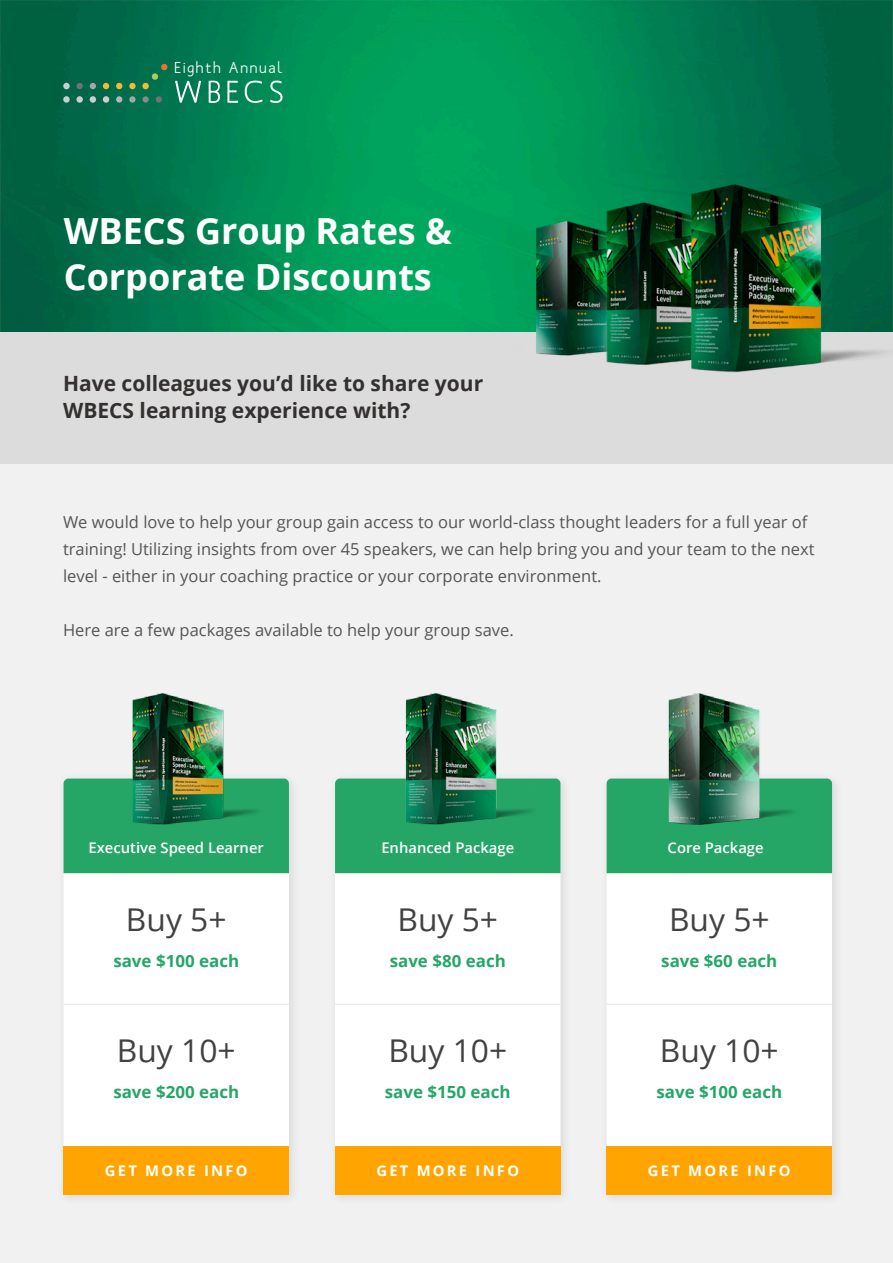
<style>
.page{position:relative;width:893px;height:1263px;background:#fff}
.page>*{position:absolute;margin:0;border:0;box-sizing:border-box;transform-origin:0 0}
.t1{font:700 36px/46.5px "Open Sans";color:#fff}
.t2{font:31.35px "Open Sans";color:#424242}
.t3{font:700 21px/27px "Open Sans";color:#343030}
.t4{font:700 16.8px "Open Sans";color:#25a667}
.t5{font:16.5px/27px "Open Sans";color:#555}
.t6{font:500 15.6px "Mank Sans";letter-spacing:.105em;color:#fff}
.t7{font:600 14.7px "Open Sans";color:#fff}
.t8{font:700 14.7px "Open Sans";letter-spacing:.15em;color:#fff}
</style>
<div class="page">
<div style="left:0;top:464px;width:893px;height:799px;background:#f1f1f1"></div>
<div style="left:0;top:332px;width:893px;height:132px;background:#dcdcdc"></div>
<img style="left:0;top:0;width:893px;height:332px">
<div style="left:116px;top:96px;width:6px;height:7px;background:#b6b6b6;border-radius:50%"></div>
<svg style="left:63px;top:96px;width:7px;height:7px"></svg>
<div style="left:76px;top:96px;width:7px;height:7px;background:#cdcdcd;border-radius:50%"></div>
<div style="left:90px;top:96px;width:6px;height:7px;background:#cdcdcd;border-radius:50%"></div>
<div style="left:103px;top:96px;width:6px;height:7px;background:#cdcdcd;border-radius:50%"></div>
<div style="left:63px;top:83px;width:7px;height:6px;background:#cdcdcd;border-radius:50%"></div>
<svg style="left:129px;top:96px;width:7px;height:7px"></svg>
<svg style="left:90px;top:83px;width:6px;height:6px"></svg>
<div style="left:143px;top:96px;width:6px;height:7px;background:#8a8a8a;border-radius:50%"></div>
<svg style="left:77px;top:83px;width:6px;height:6px"></svg>
<div style="left:156px;top:96px;width:6px;height:7px;background:#727273;border-radius:50%"></div>
<svg style="left:103px;top:83px;width:6px;height:6px"></svg>
<svg style="left:116px;top:83px;width:6px;height:6px"></svg>
<div style="left:129px;top:83px;width:7px;height:6px;background:#f0bc36;border-radius:50%"></div>
<svg style="left:142px;top:64px;width:25px;height:25px"></svg>
<svg style="left:175px;top:81px;width:26px;height:22px"></svg>
<svg style="left:209px;top:81px;width:11px;height:22px"></svg>
<svg style="left:227px;top:81px;width:11px;height:22px"></svg>
<svg style="left:245px;top:81px;width:17px;height:22px"></svg>
<svg style="left:270px;top:81px;width:12px;height:22px"></svg>
<img style="left:462px;top:126px;width:431px;height:247px">
<img style="left:63px;top:781px;width:230px;height:417px">
<div style="left:64px;top:873px;width:225px;height:273px;background:#fff"></div>
<img style="left:338px;top:781px;width:226px;height:417px">
<div style="left:335px;top:873px;width:225px;height:273px;background:#fff"></div>
<img style="left:606px;top:782px;width:230px;height:416px">
<div style="left:607px;top:873px;width:225px;height:273px;background:#fff"></div>
<div style="left:64px;top:1146px;width:225px;height:49px;background:#ffa400"></div>
<div style="left:335px;top:1146px;width:225px;height:49px;background:#ffa400"></div>
<div style="left:607px;top:1146px;width:225px;height:49px;background:#ffa400"></div>
<div style="left:64px;top:778px;width:225px;height:95px;background:#25a667"></div>
<div style="left:335px;top:778px;width:225px;height:95px;background:#25a667"></div>
<div style="left:607px;top:778px;width:225px;height:95px;background:#25a667"></div>
<hr style="left:64px;top:1004px;width:225px;height:1px;background:#e4e4e4">
<hr style="left:335px;top:1004px;width:225px;height:1px;background:#e4e4e4">
<hr style="left:607px;top:1004px;width:225px;height:1px;background:#e4e4e4">
<img style="left:667px;top:693px;width:140px;height:136px">
<img style="left:404px;top:693px;width:140px;height:136px">
<img style="left:130px;top:693px;width:141px;height:136px">
<p class="t6" style="left:175px;top:58px;width:109px">Eighth Annual</p>
<h1 class="t1" style="left:64px;top:206px;width:390px">WBECS Group Rates &amp;<br>Corporate Discounts</h1>
<p class="t3" style="left:63px;top:369px;width:422px">Have colleagues you’d like to share your<br>WBECS learning experience with?</p>
<p class="t5" style="left:63px;top:508px;width:753px">We would love to help your group gain access to our world-class thought leaders for a full year of training! Utilizing insights from over 45 speakers, we can help bring you and your team to the next level - either in your coaching practice or your corporate environment.</p>
<p class="t5" style="left:63px;top:616px;width:452px">Here are a few packages available to help your group save.</p>
<p class="t7" style="left:89px;top:837px;width:177px">Executive Speed Learner</p>
<h2 class="t2" style="left:126px;top:898px;width:102px">Buy 5+</h2>
<p class="t4" style="left:113px;top:949px;width:127px">save $100 each</p>
<h2 class="t2" style="left:117px;top:1029px;width:120px">Buy 10+</h2>
<p class="t4" style="left:113px;top:1080px;width:127px">save $200 each</p>
<p class="t7" style="left:381px;top:837px;width:134px">Enhanced Package</p>
<p class="t7" style="left:668px;top:837px;width:98px">Core Package</p>
<h2 class="t2" style="left:397px;top:898px;width:102px">Buy 5+</h2>
<p class="t4" style="left:390px;top:949px;width:118px">save $80 each</p>
<h2 class="t2" style="left:388px;top:1029px;width:120px">Buy 10+</h2>
<p class="t4" style="left:385px;top:1080px;width:127px">save $150 each</p>
<h2 class="t2" style="left:669px;top:898px;width:102px">Buy 5+</h2>
<p class="t4" style="left:661px;top:949px;width:118px">save $60 each</p>
<h2 class="t2" style="left:660px;top:1029px;width:120px">Buy 10+</h2>
<p class="t4" style="left:656px;top:1080px;width:127px">save $100 each</p>
<p class="t8" style="left:105px;top:1160px;width:144px">GET MORE INFO</p>
<p class="t8" style="left:376px;top:1160px;width:144px">GET MORE INFO</p>
<p class="t8" style="left:648px;top:1160px;width:144px">GET MORE INFO</p>
</div>
